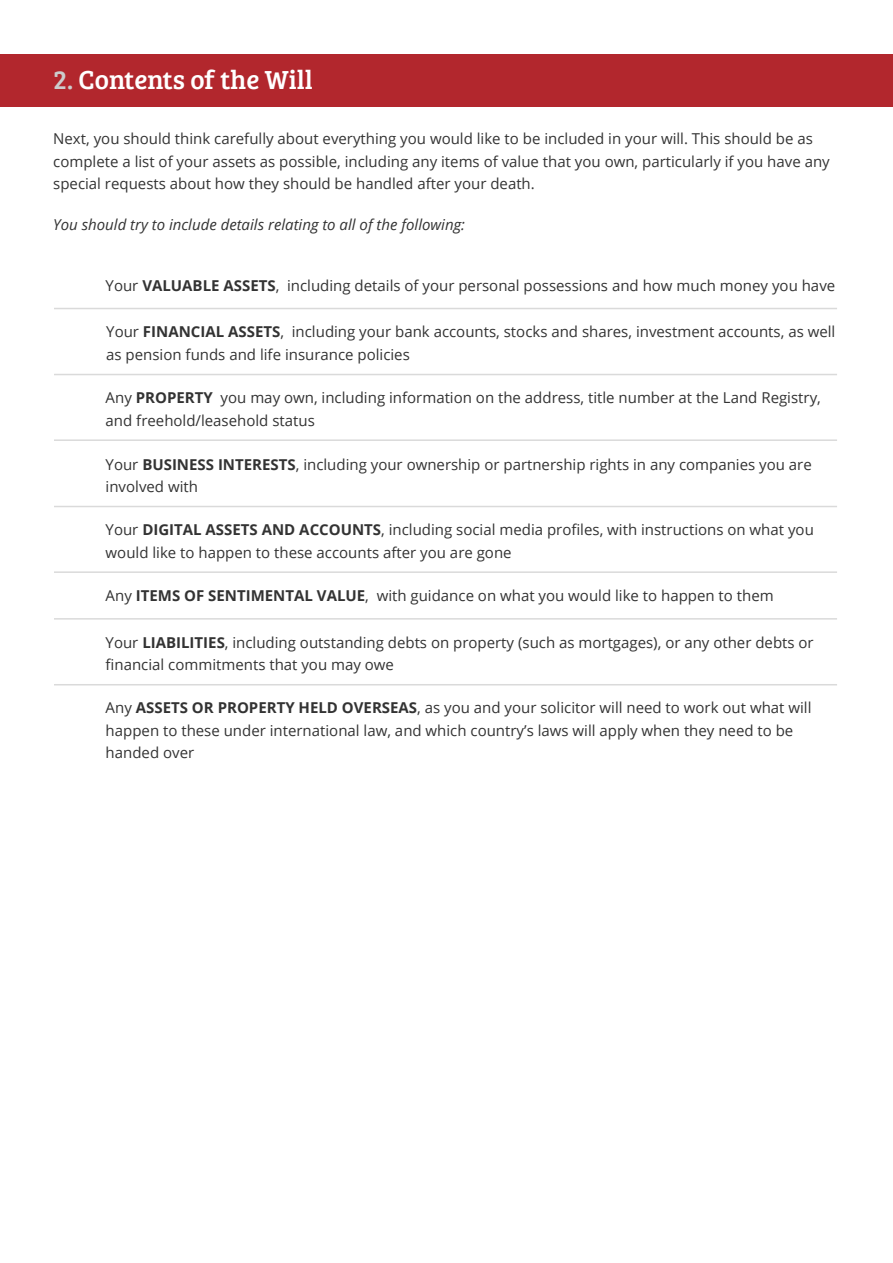
<style>
.page{position:relative;width:893px;height:1263px;background:#fff}
.page>*{position:absolute;margin:0;border:0;box-sizing:border-box;transform-origin:0 0}
.t1{font:27px "Bree Serif";color:#fff}
.t2{font:15px/22.5px "Open Sans";color:#333}
.t3{font:italic 15px "Open Sans";color:#333}
.s1{color:#ccc}
.s2{font-weight:700}
</style>
<div class="page">
<hr style="left:54px;top:308px;width:783px;height:1px;background:#dadada">
<hr style="left:54px;top:374px;width:783px;height:1px;background:#dadada">
<hr style="left:54px;top:439px;width:783px;height:2px;background:#dadada">
<hr style="left:54px;top:506px;width:783px;height:1px;background:#dadada">
<hr style="left:54px;top:571px;width:783px;height:2px;background:#dadada">
<hr style="left:54px;top:618px;width:783px;height:2px;background:#dadada">
<hr style="left:54px;top:684px;width:783px;height:1px;background:#dadada">
<div style="left:0;top:54px;width:892px;height:53px;background:#b2272d"></div>
<p class="t1" style="left:53px;top:60px;width:261px"><span class="s1">2.</span> Contents of the Will</p>
<p class="t2" style="left:53px;top:127px;width:778px">Next, you should think carefully about everything you would like to be included in your will. This should be as complete a list of your assets as possible, including any items of value that you own, particularly if you have any special requests about how they should be handled after your death.</p>
<p class="t3" style="left:53px;top:214px;width:413px">You should try to include details relating to all of the following:</p>
<p class="t2" style="left:106px;top:274px;width:731px">Your <span class="s2">VALUABLE ASSETS</span>, including details of your personal possessions and how much money you have</p>
<p class="t2" style="left:106px;top:320px;width:731px">Your <span class="s2">FINANCIAL ASSETS</span>, including your bank accounts, stocks and shares, investment accounts, as well as pension funds and life insurance policies</p>
<p class="t2" style="left:106px;top:386px;width:717px">Any <span class="s2">PROPERTY</span> you may own, including information on the address, title number at the Land Registry, and freehold/leasehold status</p>
<p class="t2" style="left:106px;top:452px;width:708px">Your <span class="s2">BUSINESS INTERESTS</span>, including your ownership or partnership rights in any companies you are involved with</p>
<p class="t2" style="left:106px;top:518px;width:710px">Your <span class="s2">DIGITAL ASSETS AND ACCOUNTS</span>, including social media profiles, with instructions on what you would like to happen to these accounts after you are gone</p>
<p class="t2" style="left:106px;top:584px;width:670px">Any <span class="s2">ITEMS OF SENTIMENTAL VALUE</span>, with guidance on what you would like to happen to them</p>
<p class="t2" style="left:106px;top:631px;width:710px">Your <span class="s2">LIABILITIES</span>, including outstanding debts on property (such as mortgages), or any other debts or financial commitments that you may owe</p>
<p class="t2" style="left:106px;top:696px;width:707px">Any <span class="s2">ASSETS OR PROPERTY HELD OVERSEAS</span>, as you and your solicitor will need to work out what will happen to these under international law, and which country’s laws will apply when they need to be handed over</p>
</div>
